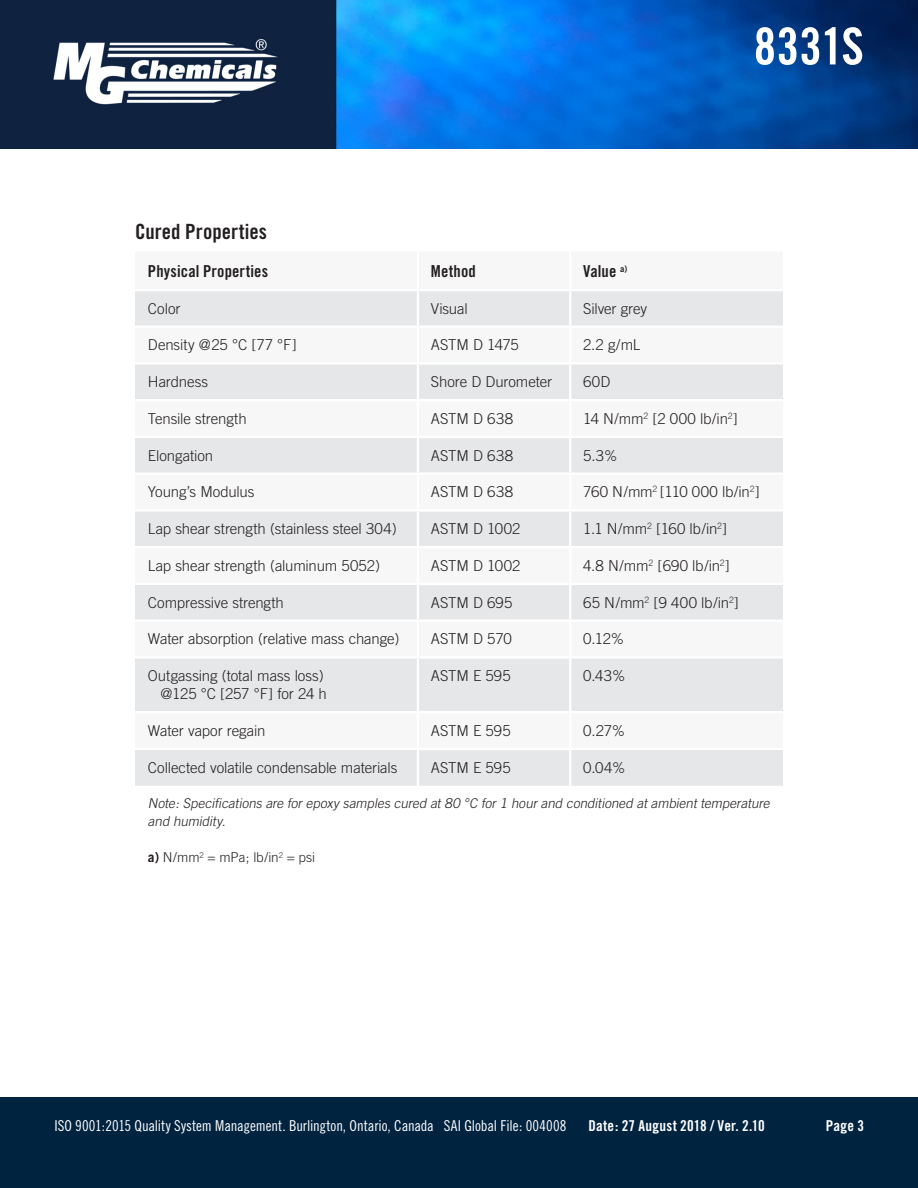
<style>
.page{position:relative;width:918px;height:1188px;background:#fff}
.page>*{position:absolute;margin:0;border:0;box-sizing:border-box;transform-origin:0 0}
.t1{font:51px "Trade Gothic Bold Cond Twenty";letter-spacing:-.01em;color:#fff}
.t2{font:21px "Trade Gothic Bold Cond Twenty";color:#231f20}
.t3{font:16.5px "Trade Gothic Bold Cond Twenty";letter-spacing:.01em;color:#231f20}
.t4{font:300 15px/18px "Trade Gothic";letter-spacing:-.005em;color:#231f20;text-align:right}
.t5{font:15px "Trade Gothic Cond Eighteen";letter-spacing:-.005em;color:#fff}
.t6{font:15px "Trade Gothic Bold Cond Twenty";letter-spacing:.015em;color:#fff}
.t7{font:italic 300 13.5px/18px "Trade Gothic";color:#231f20}
.t8{font:300 13.5px "Trade Gothic";letter-spacing:-.01em;color:#231f20}
.s1{font-weight:700}
</style>
<div class="page">
<img style="left:0;top:0;width:918px;height:149px">
<div style="left:0;top:1097px;width:918px;height:91px;background:#002340"></div>
<svg style="left:135px;top:291px;width:648px;height:495px;fill:#e6e7e9"></svg>
<hr style="left:419px;top:325px;width:150px;height:3px;background:#fff">
<hr style="left:419px;top:362px;width:150px;height:3px;background:#fff">
<hr style="left:419px;top:399px;width:150px;height:2px;background:#fff">
<hr style="left:419px;top:436px;width:150px;height:2px;background:#fff">
<hr style="left:419px;top:472px;width:150px;height:3px;background:#fff">
<hr style="left:419px;top:509px;width:150px;height:3px;background:#fff">
<hr style="left:419px;top:546px;width:150px;height:2px;background:#fff">
<hr style="left:419px;top:583px;width:150px;height:2px;background:#fff">
<hr style="left:419px;top:619px;width:150px;height:3px;background:#fff">
<hr style="left:419px;top:656px;width:150px;height:3px;background:#fff">
<hr style="left:419px;top:711px;width:150px;height:2px;background:#fff">
<hr style="left:419px;top:748px;width:150px;height:2px;background:#fff">
<hr style="left:417px;top:291px;width:2px;height:35px;background:#fff">
<hr style="left:135px;top:326px;width:284px;height:2px;background:#fff">
<hr style="left:417px;top:328px;width:2px;height:34px;background:#fff">
<hr style="left:135px;top:362px;width:284px;height:3px;background:#fff">
<hr style="left:417px;top:365px;width:2px;height:34px;background:#fff">
<hr style="left:135px;top:399px;width:284px;height:2px;background:#fff">
<hr style="left:417px;top:401px;width:2px;height:35px;background:#fff">
<hr style="left:135px;top:436px;width:284px;height:2px;background:#fff">
<hr style="left:417px;top:438px;width:2px;height:35px;background:#fff">
<hr style="left:135px;top:473px;width:284px;height:2px;background:#fff">
<hr style="left:417px;top:475px;width:2px;height:34px;background:#fff">
<hr style="left:135px;top:509px;width:284px;height:3px;background:#fff">
<hr style="left:417px;top:512px;width:2px;height:34px;background:#fff">
<hr style="left:135px;top:546px;width:284px;height:2px;background:#fff">
<hr style="left:417px;top:548px;width:2px;height:35px;background:#fff">
<hr style="left:135px;top:583px;width:284px;height:2px;background:#fff">
<hr style="left:417px;top:585px;width:2px;height:35px;background:#fff">
<hr style="left:135px;top:620px;width:284px;height:2px;background:#fff">
<hr style="left:417px;top:622px;width:2px;height:34px;background:#fff">
<hr style="left:135px;top:656px;width:284px;height:3px;background:#fff">
<hr style="left:417px;top:659px;width:2px;height:52px;background:#fff">
<hr style="left:135px;top:711px;width:284px;height:2px;background:#fff">
<hr style="left:417px;top:713px;width:2px;height:35px;background:#fff">
<hr style="left:135px;top:748px;width:284px;height:2px;background:#fff">
<hr style="left:417px;top:750px;width:2px;height:36px;background:#fff">
<hr style="left:569px;top:291px;width:2px;height:35px;background:#fff">
<hr style="left:569px;top:326px;width:214px;height:2px;background:#fff">
<hr style="left:569px;top:328px;width:2px;height:34px;background:#fff">
<hr style="left:569px;top:362px;width:214px;height:3px;background:#fff">
<hr style="left:569px;top:365px;width:2px;height:34px;background:#fff">
<hr style="left:569px;top:399px;width:214px;height:2px;background:#fff">
<hr style="left:569px;top:401px;width:2px;height:35px;background:#fff">
<hr style="left:569px;top:436px;width:214px;height:2px;background:#fff">
<hr style="left:569px;top:438px;width:2px;height:35px;background:#fff">
<hr style="left:569px;top:473px;width:214px;height:2px;background:#fff">
<hr style="left:569px;top:475px;width:2px;height:34px;background:#fff">
<hr style="left:569px;top:509px;width:214px;height:3px;background:#fff">
<hr style="left:569px;top:512px;width:2px;height:34px;background:#fff">
<hr style="left:569px;top:546px;width:214px;height:2px;background:#fff">
<hr style="left:569px;top:548px;width:2px;height:35px;background:#fff">
<hr style="left:569px;top:583px;width:214px;height:2px;background:#fff">
<hr style="left:569px;top:585px;width:2px;height:35px;background:#fff">
<hr style="left:569px;top:620px;width:214px;height:2px;background:#fff">
<hr style="left:569px;top:622px;width:2px;height:34px;background:#fff">
<hr style="left:569px;top:656px;width:214px;height:3px;background:#fff">
<hr style="left:569px;top:659px;width:2px;height:52px;background:#fff">
<hr style="left:569px;top:711px;width:214px;height:2px;background:#fff">
<hr style="left:569px;top:713px;width:2px;height:35px;background:#fff">
<hr style="left:569px;top:748px;width:214px;height:2px;background:#fff">
<hr style="left:569px;top:750px;width:2px;height:36px;background:#fff">
<h1 class="t1" style="left:754px;top:15px;width:112px">8331S</h1>
<h2 class="t2" style="left:135px;top:218px;width:134px">Cured Properties</h2>
<p class="t3" style="left:148px;top:261px;width:122px">Physical Properties</p>
<p class="t3" style="left:431px;top:261px;width:46px">Method</p>
<p class="t3" style="left:583px;top:261px;width:46px">Value <sup>a)</sup></p>
<p class="t4" style="left:148px;top:299px;width:34px">Color</p>
<p class="t4" style="left:431px;top:299px;width:38px">Visual</p>
<p class="t4" style="left:583px;top:299px;width:65px">Silver grey</p>
<p class="t4" style="left:148px;top:336px;width:150px">Density @25 °C [77 °F]</p>
<p class="t4" style="left:431px;top:336px;width:89px">ASTM D 1475</p>
<p class="t4" style="left:583px;top:336px;width:59px">2.2 g/mL</p>
<p class="t4" style="left:148px;top:373px;width:62px">Hardness</p>
<p class="t4" style="left:431px;top:373px;width:123px">Shore D Durometer</p>
<p class="t4" style="left:583px;top:373px;width:29px">60D</p>
<p class="t4" style="left:148px;top:409px;width:100px">Tensile strength</p>
<p class="t4" style="left:431px;top:409px;width:84px">ASTM D 638</p>
<p class="t4" style="left:583px;top:409px;width:156px">14 N/mm<sup>2</sup> [2 000 lb/in<sup>2</sup>]</p>
<p class="t4" style="left:148px;top:446px;width:67px">Elongation</p>
<p class="t4" style="left:431px;top:446px;width:84px">ASTM D 638</p>
<p class="t4" style="left:583px;top:446px;width:36px">5.3%</p>
<p class="t4" style="left:148px;top:483px;width:108px">Young’s Modulus</p>
<p class="t4" style="left:431px;top:483px;width:84px">ASTM D 638</p>
<p class="t4" style="left:583px;top:483px;width:178px">760 N/mm<sup>2</sup> [110 000 lb/in<sup>2</sup>]</p>
<p class="t4" style="left:148px;top:520px;width:250px">Lap shear strength (stainless steel 304)</p>
<p class="t4" style="left:431px;top:520px;width:91px">ASTM D 1002</p>
<p class="t4" style="left:583px;top:520px;width:145px">1.1 N/mm<sup>2</sup> [160 lb/in<sup>2</sup>]</p>
<p class="t4" style="left:148px;top:556px;width:234px">Lap shear strength (aluminum 5052)</p>
<p class="t4" style="left:431px;top:556px;width:91px">ASTM D 1002</p>
<p class="t4" style="left:583px;top:556px;width:148px">4.8 N/mm<sup>2</sup> [690 lb/in<sup>2</sup>]</p>
<p class="t4" style="left:148px;top:593px;width:138px">Compressive strength</p>
<p class="t4" style="left:431px;top:593px;width:83px">ASTM D 695</p>
<p class="t4" style="left:583px;top:593px;width:157px">65 N/mm<sup>2</sup> [9 400 lb/in<sup>2</sup>]</p>
<p class="t4" style="left:148px;top:630px;width:253px">Water absorption (relative mass change)</p>
<p class="t4" style="left:431px;top:630px;width:82px">ASTM D 570</p>
<p class="t4" style="left:583px;top:630px;width:43px">0.12%</p>
<p class="t4" style="left:148px;top:667px;width:180px">Outgassing (total mass loss) @125 °C [257 °F] for 24 h</p>
<p class="t4" style="left:431px;top:667px;width:81px">ASTM E 595</p>
<p class="t4" style="left:583px;top:667px;width:44px">0.43%</p>
<p class="t4" style="left:148px;top:721px;width:119px">Water vapor regain</p>
<p class="t4" style="left:431px;top:721px;width:81px">ASTM E 595</p>
<p class="t4" style="left:583px;top:721px;width:43px">0.27%</p>
<p class="t4" style="left:148px;top:758px;width:251px">Collected volatile condensable materials</p>
<p class="t4" style="left:431px;top:758px;width:81px">ASTM E 595</p>
<p class="t4" style="left:583px;top:758px;width:44px">0.04%</p>
<p class="t7" style="left:148px;top:794px;width:626px">Note: Specifications are for epoxy samples cured at 80 °C for 1 hour and conditioned at ambient temperature and humidity.</p>
<p class="t8" style="left:148px;top:850px;width:169px"><span class="s1">a)</span> N/mm<sup>2</sup> = mPa; lb/in<sup>2</sup> = psi</p>
<p class="t5" style="left:54px;top:1117px;width:514px">ISO 9001:2015 Quality System Management. Burlington, Ontario, Canada SAI Global File: 004008</p>
<p class="t6" style="left:588px;top:1117px;width:178px">Date: 27 August 2018 / Ver. 2.10</p>
<p class="t6" style="left:826px;top:1116px;width:40px">Page 3</p>
</div>
